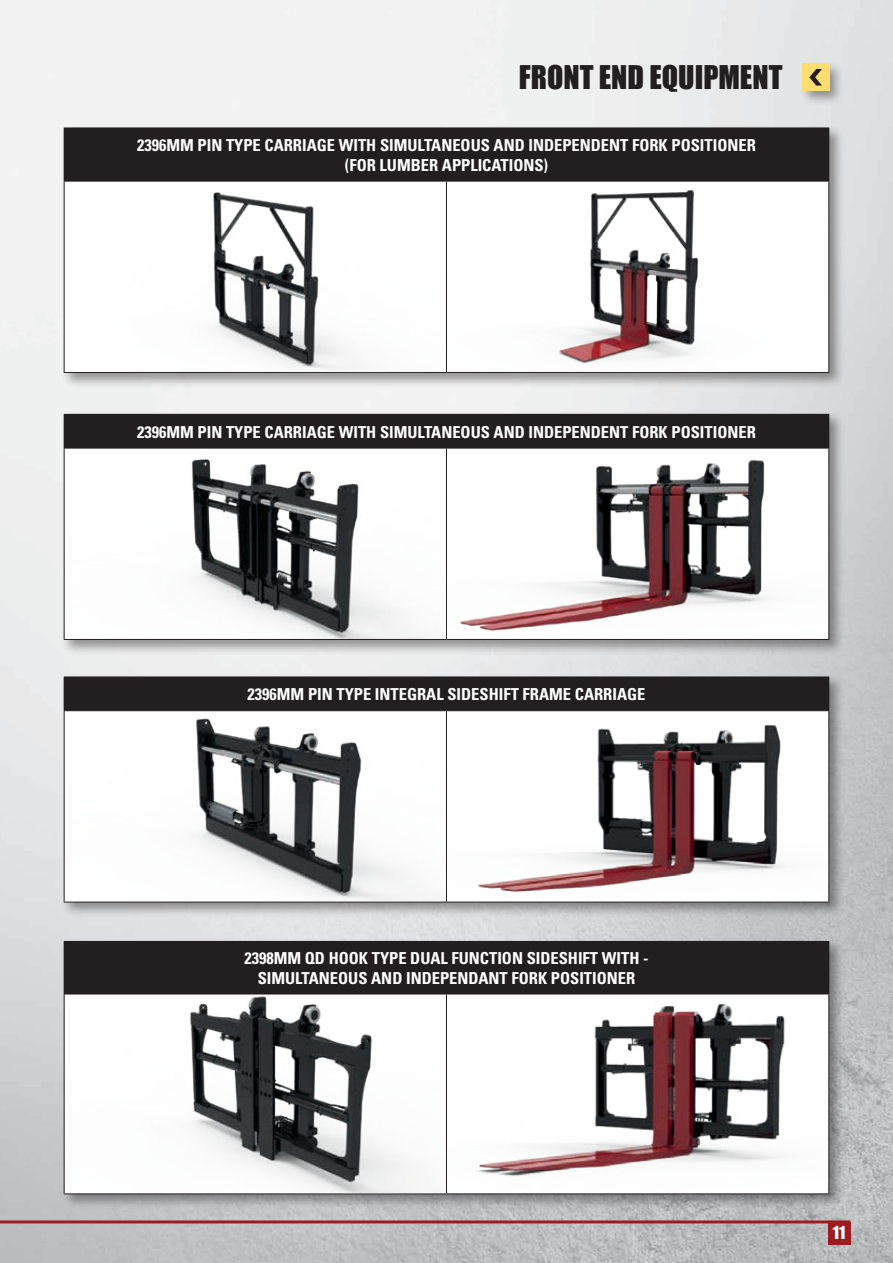
<style>
.page{position:relative;width:893px;height:1263px;background:#fff}
.page>*{position:absolute;margin:0;border:0;box-sizing:border-box;transform-origin:0 0}
.t1{font:30px "Impact";color:#231f20}
.t2{font:700 condensed 16.5px/19.8px "Univers";color:#fff;text-align:center}
.t3{font:16.5px "Impact";color:#fff}
</style>
<div class="page">
<img style="left:0;top:0;width:893px;height:1263px">
<hr style="left:0;top:1222px;width:1px;height:41px;background:#535456">
<hr style="left:0;top:1220px;width:850px;height:3px;background:#9e1c20">
<div style="left:828px;top:1222px;width:22px;height:23px;background:#9e1c20"></div>
<div style="left:799px;top:61px;width:46px;height:45px;background:#231f20;opacity:.45"></div>
<div style="left:802px;top:64px;width:27px;height:27px;background:#ffde6d"></div>
<svg style="left:809px;top:69px;width:13px;height:17px"></svg>
<div style="left:60px;top:411px;width:784px;height:244px;background:#231f20;opacity:.45"></div>
<div style="left:64px;top:414px;width:765px;height:34px;background:#231f20"></div>
<hr style="left:64px;top:448px;width:382px;height:1px;background:#231f20">
<hr style="left:446px;top:448px;width:383px;height:1px;background:#231f20">
<hr style="left:828px;top:448px;width:1px;height:191px;background:#231f20">
<hr style="left:64px;top:639px;width:382px;height:1px;background:#231f20">
<hr style="left:446px;top:639px;width:383px;height:1px;background:#231f20">
<div style="left:60px;top:674px;width:784px;height:244px;background:#231f20;opacity:.45"></div>
<div style="left:64px;top:677px;width:765px;height:34px;background:#231f20"></div>
<hr style="left:64px;top:711px;width:1px;height:191px;background:#231f20">
<hr style="left:828px;top:711px;width:1px;height:191px;background:#231f20">
<hr style="left:64px;top:902px;width:382px;height:1px;background:#231f20">
<hr style="left:446px;top:902px;width:383px;height:1px;background:#231f20">
<div style="left:60px;top:125px;width:784px;height:263px;background:#231f20;opacity:.45"></div>
<div style="left:64px;top:128px;width:765px;height:53px;background:#231f20"></div>
<hr style="left:64px;top:181px;width:1px;height:191px;background:#231f20">
<hr style="left:446px;top:181px;width:383px;height:1px;background:#231f20">
<hr style="left:828px;top:181px;width:1px;height:191px;background:#231f20">
<hr style="left:64px;top:372px;width:382px;height:1px;background:#231f20">
<hr style="left:446px;top:372px;width:383px;height:1px;background:#231f20">
<div style="left:60px;top:938px;width:784px;height:271px;background:#231f20;opacity:.45"></div>
<div style="left:64px;top:941px;width:765px;height:53px;background:#231f20"></div>
<hr style="left:64px;top:994px;width:1px;height:199px;background:#231f20">
<hr style="left:828px;top:994px;width:1px;height:199px;background:#231f20">
<hr style="left:64px;top:1193px;width:382px;height:1px;background:#231f20">
<hr style="left:446px;top:1193px;width:383px;height:1px;background:#231f20">
<img style="left:64px;top:449px;width:763px;height:190px">
<img style="left:65px;top:181px;width:762px;height:191px">
<img style="left:65px;top:711px;width:763px;height:191px">
<img style="left:65px;top:994px;width:763px;height:199px">
<h1 class="t1" style="left:519px;top:54px;width:265px">FRONT END EQUIPMENT</h1>
<p class="t2" style="left:137px;top:135px;width:620px">2396MM PIN TYPE CARRIAGE WITH SIMULTANEOUS AND INDEPENDENT FORK POSITIONER (FOR LUMBER APPLICATIONS)</p>
<p class="t2" style="left:137px;top:422px;width:620px">2396MM PIN TYPE CARRIAGE WITH SIMULTANEOUS AND INDEPENDENT FORK POSITIONER</p>
<p class="t2" style="left:248px;top:684px;width:399px">2396MM PIN TYPE INTEGRAL SIDESHIFT FRAME CARRIAGE</p>
<p class="t2" style="left:244px;top:948px;width:406px">2398MM QD HOOK TYPE DUAL FUNCTION SIDESHIFT WITH -<br>SIMULTANEOUS AND INDEPENDANT FORK POSITIONER</p>
<p class="t3" style="left:833px;top:1220px;width:14px">11</p>
</div>
